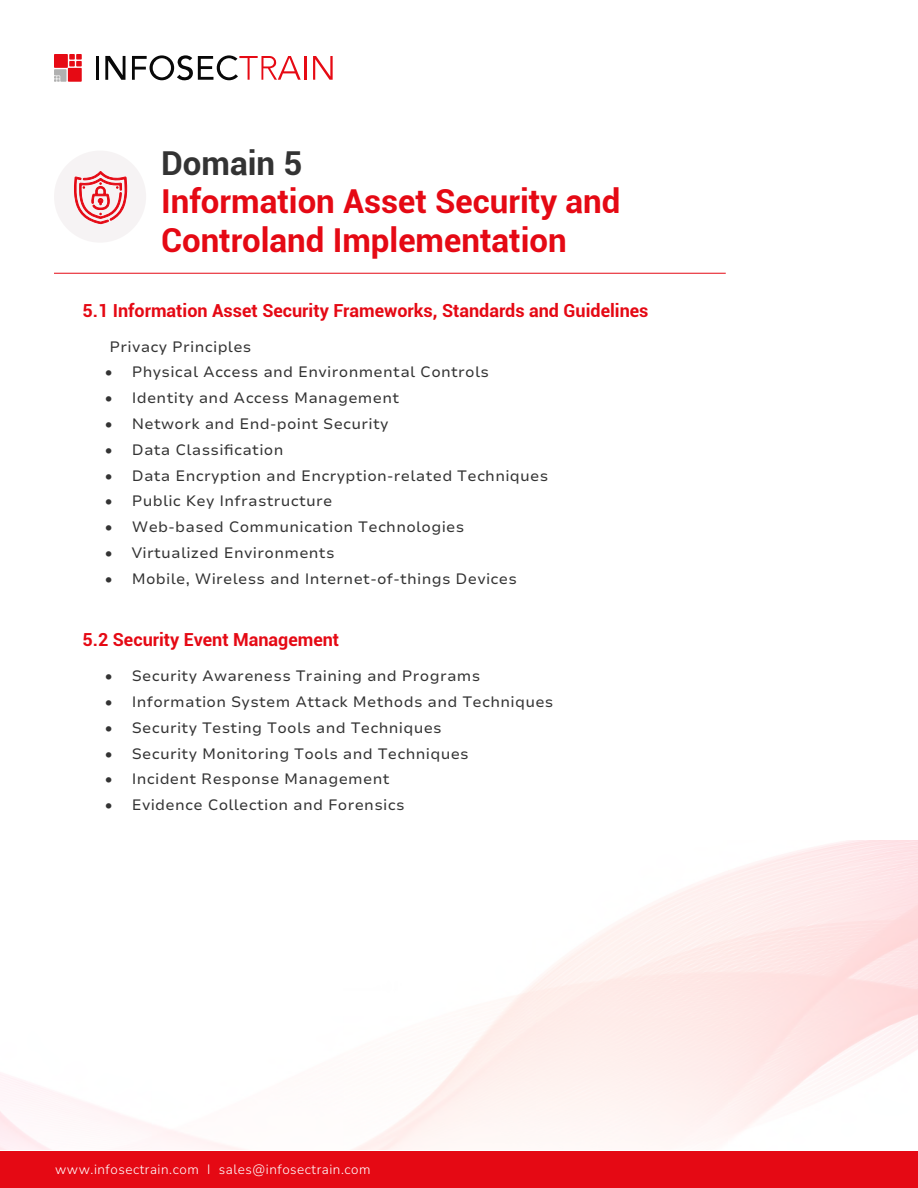
<style>
.page{position:relative;width:918px;height:1188px;background:#fff}
.page>*{position:absolute;margin:0;border:0;box-sizing:border-box;transform-origin:0 0}
.t1{font:700 33px/38.4px "Roboto";color:#e50914}
.t2{font:700 33px "Roboto";color:#333}
.t3{font:700 18px "Roboto";color:#e50914}
.t4{font:200 15px "Nunito Sans 12 pt";letter-spacing:.02em;color:#333}
.t5{font:200 13.5px "Nunito Sans 12 pt";letter-spacing:.04em;color:#fff}
</style>
<div class="page">
<div style="left:0;top:1151px;width:918px;height:37px;background:#e50914"></div>
<svg style="left:54px;top:54px;width:28px;height:28px"></svg>
<hr style="left:96px;top:56px;width:3px;height:24px;background:#080808">
<svg style="left:105px;top:56px;width:20px;height:24px"></svg>
<svg style="left:132px;top:55px;width:169px;height:26px"></svg>
<hr style="left:304px;top:56px;width:2px;height:24px;background:#e60a14">
<svg style="left:313px;top:56px;width:20px;height:24px"></svg>
<div style="left:54px;top:151px;width:92px;height:92px;background:#f6f3f4;border-radius:50%"></div>
<hr style="left:54px;top:273px;width:672px;height:1px;background:#e50914">
<svg style="left:74px;top:171px;width:53px;height:53px"></svg>
<hr style="left:917px;top:0;width:1px;height:1188px;background:#fff">
<h1 class="t2" style="left:161px;top:140px;width:143px">Domain 5</h1>
<h1 class="t1" style="left:161px;top:181px;width:461px">Information Asset Security and<br>Controland Implementation</h1>
<p class="t3" style="left:82px;top:298px;width:568px">5.1 Information Asset Security Frameworks, Standards and Guidelines</p>
<p class="t4" style="left:109px;top:336px;width:143px">Privacy Principles</p>
<p class="t4" style="left:105px;top:362px;width:386px">• Physical Access and Environmental Controls</p>
<p class="t4" style="left:105px;top:388px;width:296px">• Identity and Access Management</p>
<p class="t4" style="left:105px;top:414px;width:285px">• Network and End-point Security</p>
<p class="t4" style="left:105px;top:439px;width:180px">• Data Classification</p>
<p class="t4" style="left:105px;top:465px;width:445px">• Data Encryption and Encryption-related Techniques</p>
<p class="t4" style="left:105px;top:491px;width:229px">• Public Key Infrastructure</p>
<p class="t4" style="left:105px;top:517px;width:361px">• Web-based Communication Technologies</p>
<p class="t4" style="left:105px;top:543px;width:231px">• Virtualized Environments</p>
<p class="t4" style="left:105px;top:568px;width:414px">• Mobile, Wireless and Internet-of-things Devices</p>
<p class="t3" style="left:82px;top:627px;width:258px">5.2 Security Event Management</p>
<p class="t4" style="left:105px;top:666px;width:377px">• Security Awareness Training and Programs</p>
<p class="t4" style="left:105px;top:691px;width:450px">• Information System Attack Methods and Techniques</p>
<p class="t4" style="left:105px;top:717px;width:338px">• Security Testing Tools and Techniques</p>
<p class="t4" style="left:105px;top:743px;width:366px">• Security Monitoring Tools and Techniques</p>
<p class="t4" style="left:105px;top:769px;width:286px">• Incident Response Management</p>
<p class="t4" style="left:105px;top:795px;width:301px">• Evidence Collection and Forensics</p>
<p class="t5" style="left:55px;top:1160px;width:317px">www.infosectrain.com I sales@infosectrain.com</p>
</div>
